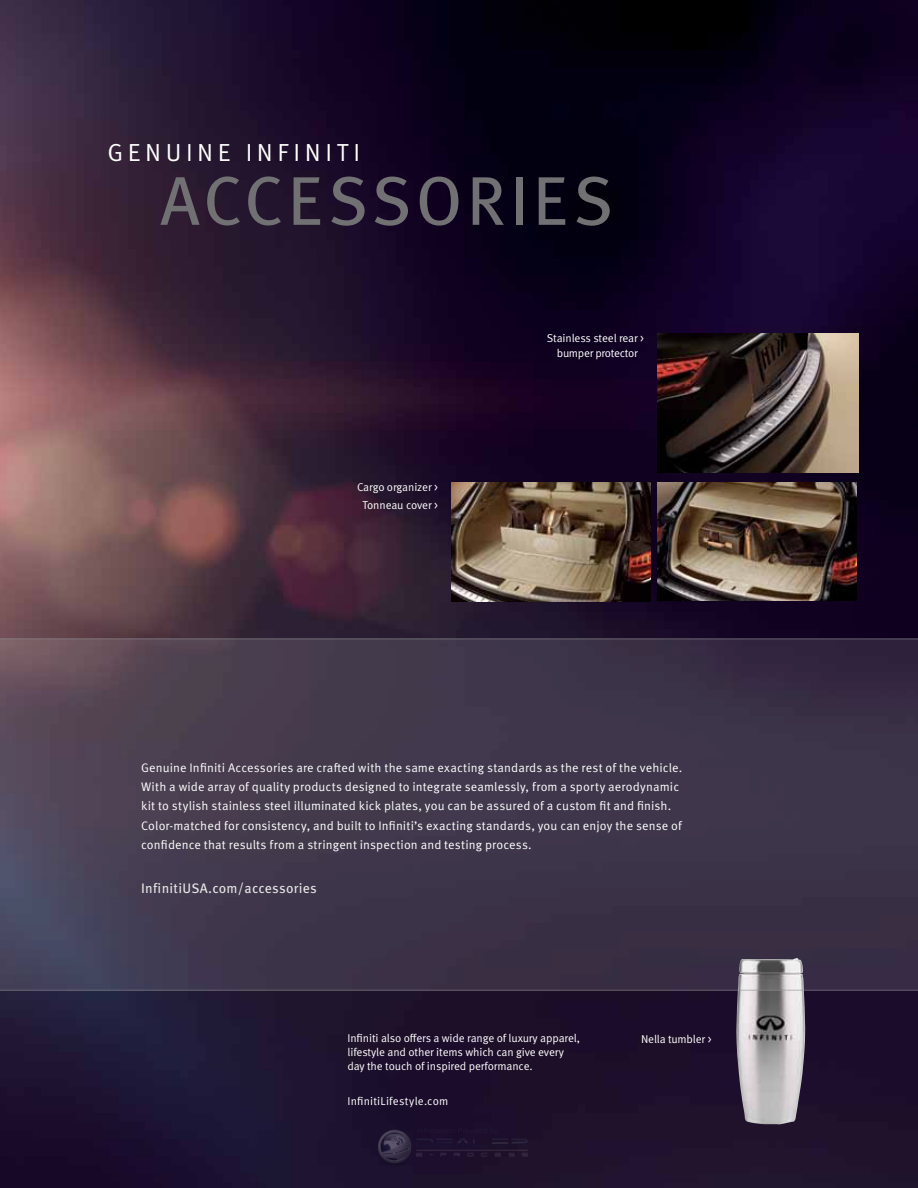
<style>
.page{position:relative;width:918px;height:1188px;background:#fff}
.page>*{position:absolute;margin:0;border:0;box-sizing:border-box;transform-origin:0 0}
.t1{font:68.85px "Meta Pro";letter-spacing:.055em;color:#717073}
.t2{font:24.75px "Meta Pro Norm";letter-spacing:.185em;color:#fff}
.t3{font:13.8px "Meta Pro";letter-spacing:.02em;color:#e3e2e3}
.t4{font:12.45px/19.4px "Meta Pro Norm";letter-spacing:.01em;color:#fff}
.t5{font:11.4px/13.8px "Meta Pro Norm";letter-spacing:-.01em;color:#fff;text-align:center}
.t6{font:11.4px "Meta Pro Norm";letter-spacing:.015em;color:#fff}
</style>
<div class="page">
<img style="left:0;top:0;width:918px;height:1188px">
<img style="left:736px;top:991px;width:70px;height:134px">
<img style="left:658px;top:482px;width:198px;height:119px">
<img style="left:451px;top:482px;width:199px;height:119px">
<img style="left:658px;top:334px;width:201px;height:139px">
<svg style="left:0;top:638px;width:918px;height:353px;background:#42394d"></svg>
<img style="left:367px;top:1090px;width:184px;height:98px">
<h2 class="t2" style="left:107px;top:134px;width:254px">GENUINE INFINITI</h2>
<h1 class="t1" style="left:160px;top:148px;width:455px">ACCESSORIES</h1>
<p class="t5" style="left:357px;top:477px;width:82px;line-height:17.9px">Cargo organizer &gt;<br>Tonneau cover &gt;</p>
<p class="t5" style="left:547px;top:330px;width:99px;line-height:14.4px">Stainless steel rear &gt; bumper protector</p>
<p class="t4" style="left:141px;top:757px;width:543px">Genuine Infiniti Accessories are crafted with the same exacting standards as the rest of the vehicle.<br>With a wide array of quality products designed to integrate seamlessly, from a sporty aerodynamic kit to stylish stainless steel illuminated kick plates, you can be assured of a custom fit and finish.<br>Color-matched for consistency, and built to Infiniti’s exacting standards, you can enjoy the sense of confidence that results from a stringent inspection and testing process.</p>
<p class="t3" style="left:141px;top:878px;width:177px">InfinitiUSA.com/accessories</p>
<p class="t5" style="left:347px;top:1030px;width:234px;text-align:left">Infiniti also offers a wide range of luxury apparel, lifestyle and other items which can give every day the touch of inspired performance.</p>
<p class="t6" style="left:347px;top:1093px;width:102px">InfinitiLifestyle.com</p>
<p class="t5" style="left:641px;top:1032px;width:72px">Nella tumbler &gt;</p>
</div>
